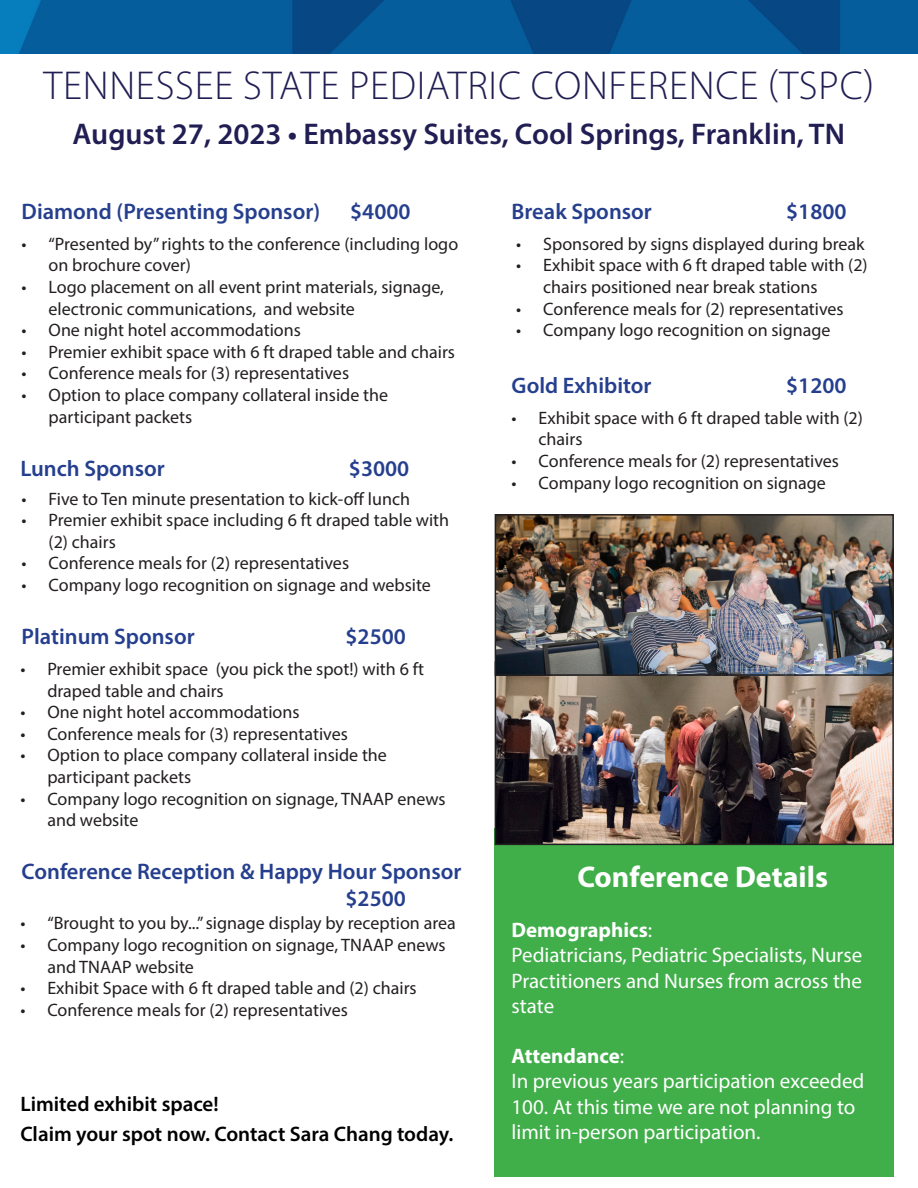
<style>
.page{position:relative;width:918px;height:1188px;background:#fff}
.page>*{position:absolute;margin:0;border:0;box-sizing:border-box;transform-origin:0 0}
.t1{font:300 40.5px "Myriad Pro";letter-spacing:.02em;color:#211e53}
.t2{font:600 30px "Myriad Pro";color:#211e53}
.t3{font:700 30px "Myriad Pro";color:#fff}
.t4{font:600 22.5px/27px "Myriad Pro";color:#253f8e}
.t5{font:21px/25.2px "Myriad Pro";color:#fff;text-align:justify}
.t6{font:600 21px/30px "Myriad Pro";color:#000}
.t7{font:700 21px "Myriad Pro";color:#fff}
.t8{font:18px/21.6px "Myriad Pro";color:#231f20}
.s1{font-weight:400}
</style>
<div class="page">
<img style="left:0;top:0;width:918px;height:54px">
<div style="left:495px;top:828px;width:399px;height:349px;background:#40ae49"></div>
<img style="left:498px;top:676px;width:393px;height:166px">
<div style="left:495px;top:662px;width:399px;height:183px;border:2px solid #231f20"></div>
<img style="left:498px;top:517px;width:393px;height:156px">
<div style="left:495px;top:514px;width:399px;height:162px;border:2px solid #231f20"></div>
<p class="t1" style="left:43px;top:62px;width:832px">TENNESSEE STATE PEDIATRIC CONFERENCE (TSPC)</p>
<p class="t2" style="left:73px;top:115px;width:774px">August 27, 2023 • Embassy Suites, Cool Springs, Franklin, TN</p>
<p class="t4" style="left:22px;top:198px;width:300px">Diamond (Presenting Sponsor)</p>
<p class="t4" style="left:350px;top:198px;width:62px">$4000</p>
<p class="t8" style="left:49px;top:233px;width:411px;text-indent:-27px">• “Presented by” rights to the conference (including logo on brochure cover)</p>
<p class="t8" style="left:49px;top:276px;width:397px;text-indent:-27px">• Logo placement on all event print materials, signage, electronic communications, and website</p>
<p class="t8" style="left:22px;top:319px;width:281px">• One night hotel accommodations</p>
<p class="t8" style="left:22px;top:341px;width:435px">• Premier exhibit space with 6 ft draped table and chairs</p>
<p class="t8" style="left:22px;top:362px;width:329px">• Conference meals for (3) representatives</p>
<p class="t8" style="left:49px;top:384px;width:341px;text-indent:-27px">• Option to place company collateral inside the participant packets</p>
<p class="t4" style="left:20px;top:454px;width:146px">Lunch Sponsor</p>
<p class="t4" style="left:349px;top:454px;width:62px">$3000</p>
<p class="t8" style="left:22px;top:487px;width:390px">• Five to Ten minute presentation to kick-off lunch</p>
<p class="t8" style="left:49px;top:509px;width:402px;text-indent:-27px">• Premier exhibit space including 6 ft draped table with (2) chairs</p>
<p class="t8" style="left:22px;top:552px;width:329px">• Conference meals for (2) representatives</p>
<p class="t8" style="left:22px;top:574px;width:411px">• Company logo recognition on signage and website</p>
<p class="t4" style="left:22px;top:623px;width:175px">Platinum Sponsor</p>
<p class="t4" style="left:346px;top:623px;width:62px">$2500</p>
<p class="t8" style="left:47px;top:658px;width:378px;text-indent:-27px">• Premier exhibit space (you pick the spot!) with 6 ft draped table and chairs</p>
<p class="t8" style="left:20px;top:701px;width:281px">• One night hotel accommodations</p>
<p class="t8" style="left:20px;top:723px;width:329px">• Conference meals for (3) representatives</p>
<p class="t8" style="left:47px;top:744px;width:341px;text-indent:-27px">• Option to place company collateral inside the participant packets</p>
<p class="t8" style="left:47px;top:787px;width:400px;text-indent:-27px">• Company logo recognition on signage, TNAAP enews and website</p>
<p class="t4" style="left:346px;top:857px;width:117px;text-indent:-324px">Conference Reception &amp; Happy Hour Sponsor $2500</p>
<p class="t8" style="left:20px;top:912px;width:437px">• “Brought to you by...” signage display by reception area</p>
<p class="t8" style="left:47px;top:934px;width:400px;text-indent:-27px">• Company logo recognition on signage, TNAAP enews and TNAAP website</p>
<p class="t8" style="left:20px;top:977px;width:398px">• Exhibit Space with 6 ft draped table and (2) chairs</p>
<p class="t8" style="left:20px;top:999px;width:329px">• Conference meals for (2) representatives</p>
<p class="t6" style="left:20px;top:1088px;width:435px">Limited exhibit space!<br>Claim your spot now. Contact Sara Chang today.</p>
<p class="t4" style="left:512px;top:198px;width:142px">Break Sponsor</p>
<p class="t4" style="left:786px;top:198px;width:62px">$1800</p>
<p class="t8" style="left:516px;top:233px;width:350px">• Sponsored by signs displayed during break</p>
<p class="t8" style="left:543px;top:254px;width:326px;text-indent:-27px">• Exhibit space with 6 ft draped table with (2) chairs positioned near break stations</p>
<p class="t8" style="left:516px;top:297px;width:329px">• Conference meals for (2) representatives</p>
<p class="t8" style="left:516px;top:319px;width:316px">• Company logo recognition on signage</p>
<p class="t4" style="left:512px;top:372px;width:142px">Gold Exhibitor</p>
<p class="t4" style="left:786px;top:372px;width:62px">$1200</p>
<p class="t8" style="left:539px;top:407px;width:326px;text-indent:-27px">• Exhibit space with 6 ft draped table with (2) chairs</p>
<p class="t8" style="left:512px;top:450px;width:329px">• Conference meals for (2) representatives</p>
<p class="t8" style="left:512px;top:471px;width:316px">• Company logo recognition on signage</p>
<p class="t3" style="left:577px;top:857px;width:252px">Conference Details</p>
<p class="t7" style="left:512px;top:916px;width:142px">Demographics<span class="s1">:</span></p>
<p class="t5" style="left:512px;top:942px;width:352px">Pediatricians, Pediatric Specialists, Nurse Practitioners and Nurses from across the state</p>
<p class="t7" style="left:512px;top:1042px;width:114px">Attendance<span class="s1">:</span></p>
<p class="t5" style="left:512px;top:1068px;width:354px;text-align:left">In previous years participation exceeded<br>100. At this time we are not planning to limit in-person participation.</p>
</div>
